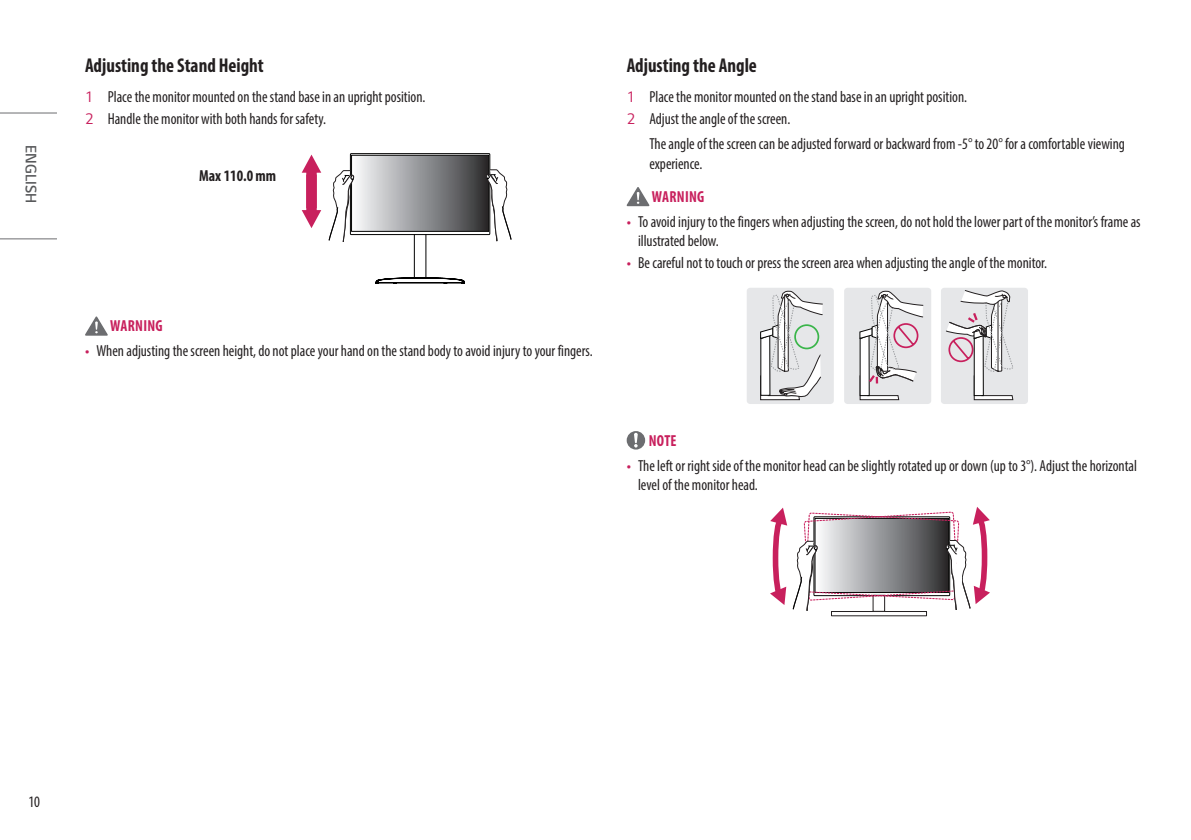
<style>
.page{position:relative;width:1191px;height:840px;background:#fff}
.page>*{position:absolute;margin:0;border:0;box-sizing:border-box;transform-origin:0 0}
.t1{font:700 condensed 20px "Myriad Pro";color:#231f20;scale:.95 1}
.t2{font:condensed 16px/19.2px "Myriad Pro";color:#231f20;scale:.95 1}
.t3{font:700 condensed 16px "Myriad Pro";letter-spacing:.02em;color:#c8205d;scale:.95 1}
.t4{font:700 condensed 16px "Myriad Pro";color:#231f20;scale:.95 1}
.t5{font:300 16px "LG Smart";color:#57585a;scale:.95 1}
.s1{font-family:"LG Smart";font-stretch:normal;color:#c8205d}
</style>
<div class="page">
<hr style="left:0;top:112px;width:57px;height:1px;background:#6c6d70">
<hr style="left:0;top:238px;width:57px;height:1px;background:#6c6d70">
<div style="left:350px;top:153px;width:140px;height:82px;border:1px solid #050504"></div>
<svg style="left:302px;top:154px;width:19px;height:74px"></svg>
<svg style="left:328px;top:155px;width:184px;height:129px"></svg>
<svg style="left:85px;top:316px;width:23px;height:19px"></svg>
<svg style="left:626px;top:187px;width:23px;height:19px"></svg>
<div style="left:941px;top:287px;width:87px;height:117px;background:#e6e7e9;border-radius:3px"></div>
<div style="left:844px;top:287px;width:87px;height:117px;background:#e6e7e9;border-radius:3px"></div>
<div style="left:746px;top:287px;width:88px;height:117px;background:#e6e7e9;border-radius:3px"></div>
<svg style="left:760px;top:290px;width:63px;height:110px"></svg>
<svg style="left:859px;top:287px;width:64px;height:113px"></svg>
<svg style="left:945px;top:287px;width:69px;height:113px"></svg>
<svg style="left:626px;top:431px;width:19px;height:18px"></svg>
<svg style="left:770px;top:507px;width:220px;height:110px"></svg>
<p class="t5" style="left:42px;top:145px;width:62px;rotate:90deg">ENGLISH</p>
<p class="t1" style="left:85px;top:53px;width:190px">Adjusting the Stand Height</p>
<p class="t2" style="left:85px;top:86px;width:360px;line-height:22px"><span class="s1">1</span> Place the monitor mounted on the stand base in an upright position.<br><span class="s1">2</span> Handle the monitor with both hands for safety.</p>
<p class="t4" style="left:199px;top:165px;width:83px">Max 110.0 mm</p>
<p class="t3" style="left:110px;top:316px;width:57px">WARNING</p>
<p class="t2" style="left:85px;top:341px;width:536px"><span class="s1">•</span> When adjusting the screen height, do not place your hand on the stand body to avoid injury to your fingers.</p>
<p class="t1" style="left:626px;top:53px;width:139px">Adjusting the Angle</p>
<p class="t2" style="left:626px;top:86px;width:360px;line-height:22px"><span class="s1">1</span> Place the monitor mounted on the stand base in an upright position.<br><span class="s1">2</span> Adjust the angle of the screen.</p>
<p class="t2" style="left:649px;top:134px;width:502px">The angle of the screen can be adjusted forward or backward from -5° to 20° for a comfortable viewing experience.</p>
<p class="t3" style="left:652px;top:186px;width:57px">WARNING</p>
<p class="t2" style="left:638px;top:211px;width:530px;text-indent:-11px"><span class="s1">•</span> To avoid injury to the fingers when adjusting the screen, do not hold the lower part of the monitor’s frame as illustrated below.</p>
<p class="t2" style="left:626px;top:253px;width:444px"><span class="s1">•</span> Be careful not to touch or press the screen area when adjusting the angle of the monitor.</p>
<p class="t3" style="left:648px;top:430px;width:31px">NOTE</p>
<p class="t2" style="left:638px;top:455px;width:527px;text-indent:-11px"><span class="s1">•</span> The left or right side of the monitor head can be slightly rotated up or down (up to 3°). Adjust the horizontal level of the monitor head.</p>
<p class="t2" style="left:28px;top:791px;width:14px">10</p>
</div>
